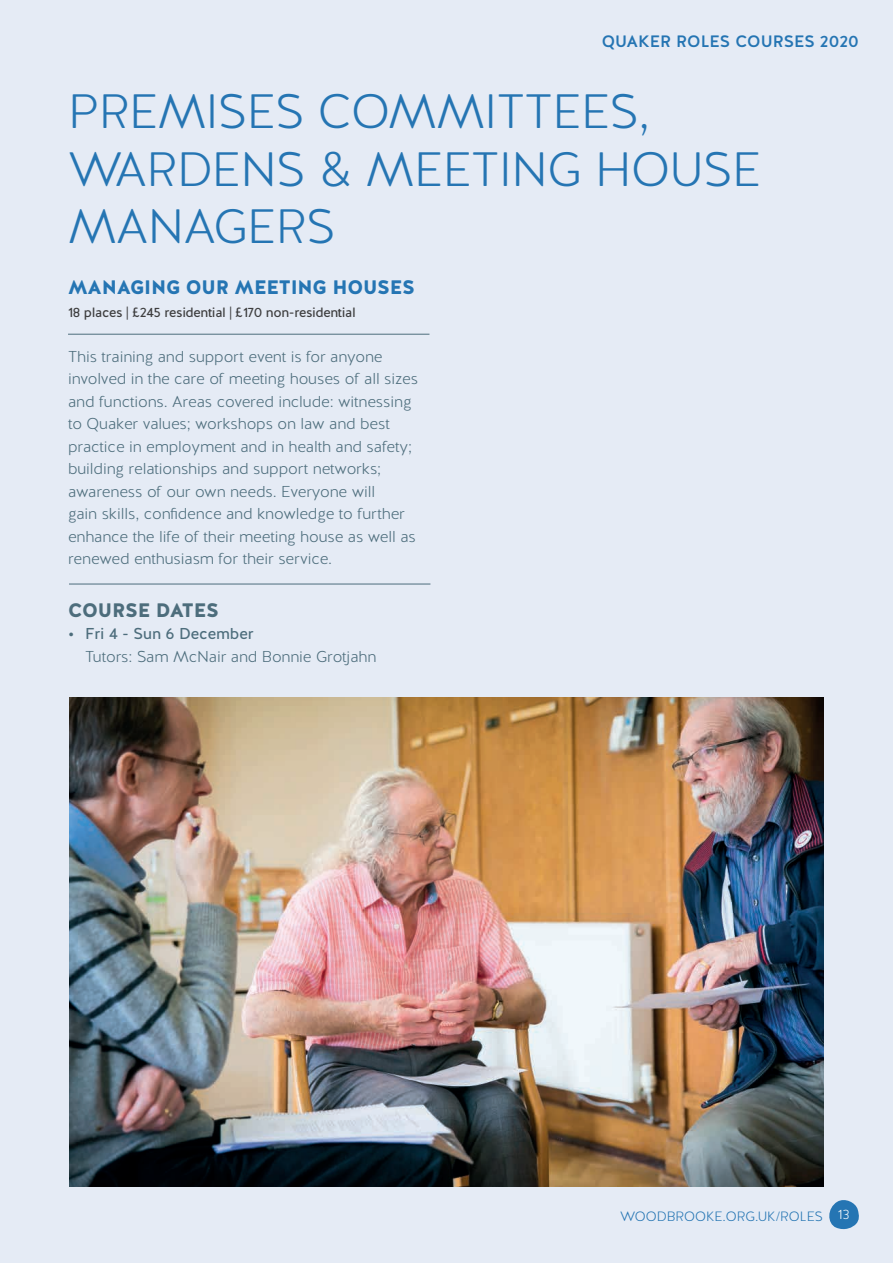
<style>
.page{position:relative;width:893px;height:1263px;background:#e5ebf5}
.page>*{position:absolute;margin:0;border:0;box-sizing:border-box;transform-origin:0 0}
.t1{font:300 48.15px/57.8px "Halis R";letter-spacing:-.01em;color:#2575b3}
.t2{font:900 19.5px "Halis R";letter-spacing:-.01em;color:#2575b3}
.t3{font:900 19.5px "Halis R";letter-spacing:-.01em;color:#4d6d7c}
.t4{font:500 16.5px "Halis R";color:#2575b3}
.t5{font:300 15.75px/22.5px "Halis R";letter-spacing:-.01em;color:#4d6d7c}
.t6{font:15.75px "Halis R";letter-spacing:-.01em;color:#4d6d7c}
.t7{font:13.5px "Halis R";letter-spacing:-.025em;color:#3e3e3f}
.t8{font:300 13.5px "Halis R";color:#2575b3}
.s1{color:#fff}
</style>
<div class="page">
<svg style="left:829px;top:1200px;width:30px;height:30px"></svg>
<img style="left:69px;top:697px;width:754px;height:489px">
<hr style="left:68px;top:334px;width:361px;height:1px;background:#4d6d7c">
<hr style="left:69px;top:584px;width:361px;height:1px;background:#4d6d7c">
<p class="t4" style="left:602px;top:31px;width:259px">QUAKER ROLES COURSES 2020</p>
<h1 class="t1" style="left:68px;top:84px;width:695px">PREMISES COMMITTEES,<br>WARDENS &amp; MEETING HOUSE<br>MANAGERS</h1>
<p class="t2" style="left:68px;top:275px;width:349px">MANAGING OUR MEETING HOUSES</p>
<p class="t7" style="left:68px;top:303px;width:289px">18 places | £245 residential | £170 non-residential</p>
<p class="t5" style="left:68px;top:345px;width:352px">This training and support event is for anyone involved in the care of meeting houses of all sizes and functions. Areas covered include: witnessing to Quaker values; workshops on law and best practice in employment and in health and safety; building relationships and support networks; awareness of our own needs. Everyone will<br>gain skills, confidence and knowledge to further enhance the life of their meeting house as well as renewed enthusiasm for their service.</p>
<p class="t3" style="left:68px;top:597px;width:152px">COURSE DATES</p>
<p class="t6" style="left:68px;top:624px;width:187px">• Fri 4 - Sun 6 December</p>
<p class="t5" style="left:85px;top:645px;width:293px">Tutors: Sam McNair and Bonnie Grotjahn</p>
<p class="t8" style="left:620px;top:1207px;width:231px">WOODBROOKE.ORG.UK/ROLES <span class="s1">13</span></p>
</div>
